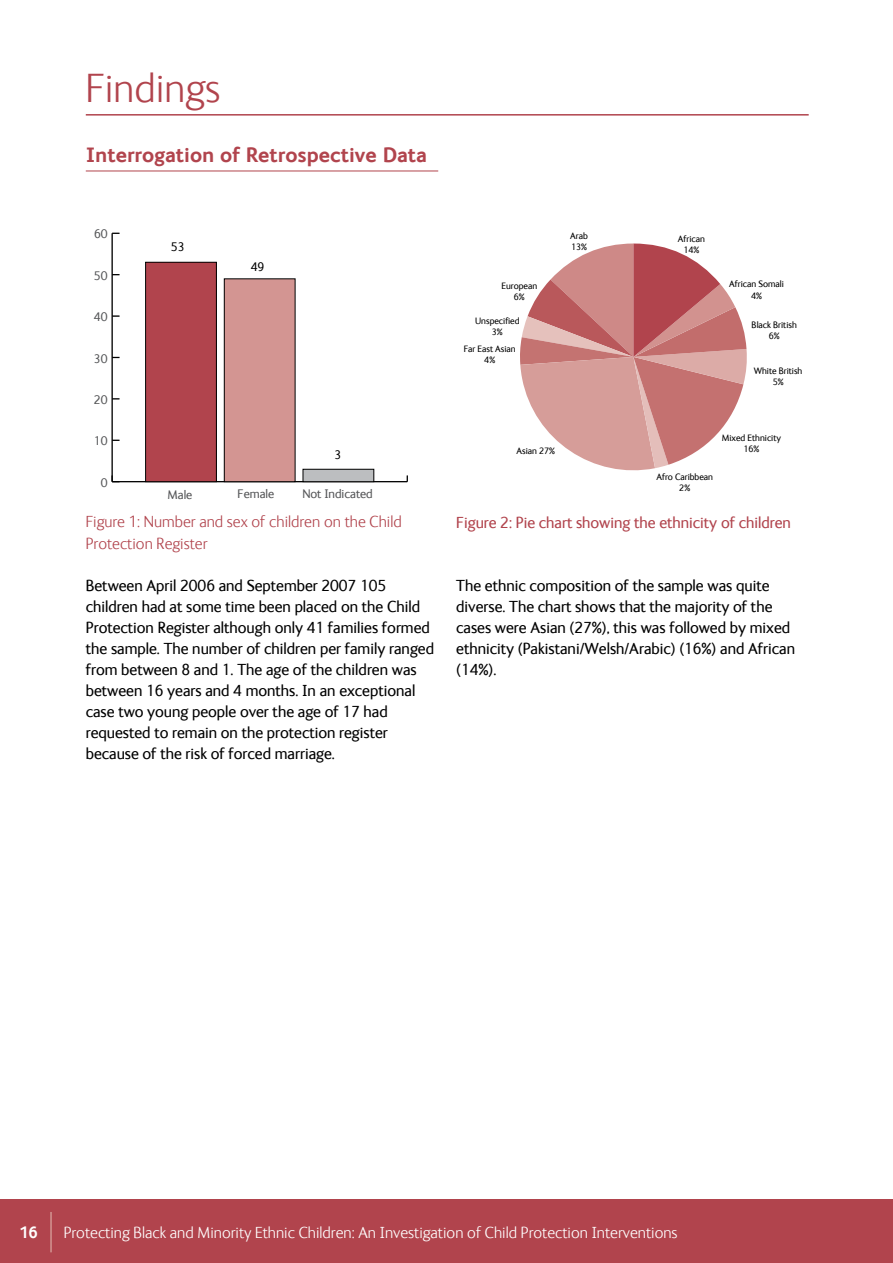
<style>
.page{position:relative;width:893px;height:1263px;background:#fff}
.page>*{position:absolute;margin:0;border:0;box-sizing:border-box;transform-origin:0 0}
.t1{font:300 42px "FS Ingrid";color:#b1444d}
.t2{font:700 21px "FS Ingrid";color:#b1444d}
.t3{font:16.5px/21px "FS Ingrid";color:#000}
.t4{font:300 16.5px "FS Ingrid";color:#fff}
.t5{font:300 16.5px/21px "FS Ingrid";color:#b1444d}
.t6{font:16.5px "FS Ingrid";color:#b1444d}
.t7{font:700 16.5px "FS Ingrid";color:#fff}
.t8{font:12.9px "FS Ingrid";color:#565759}
.t9{font:12.9px "FS Ingrid";color:#000}
.t10{font:9.6px/11.4px "FS Ingrid";color:#000;text-align:center}
</style>
<div class="page">
<div style="left:0;top:1199px;width:893px;height:64px;background:#b1444d"></div>
<hr style="left:86px;top:114px;width:723px;height:2px;background:#b1444d">
<hr style="left:50px;top:1212px;width:2px;height:40px;background:#d39592">
<svg style="left:520px;top:244px;width:227px;height:227px"></svg>
<hr style="left:112px;top:481px;width:295px;height:1px;background:#000">
<hr style="left:111px;top:233px;width:2px;height:249px;background:#000">
<svg style="left:111px;top:475px;width:2px;height:7px"></svg>
<svg style="left:112px;top:315px;width:8px;height:2px"></svg>
<div style="left:303px;top:469px;width:71px;height:13px;background:#bcbec0"></div>
<div style="left:303px;top:469px;width:71px;height:13px;border:1px solid #000"></div>
<div style="left:224px;top:279px;width:71px;height:203px;background:#d39592"></div>
<div style="left:224px;top:278px;width:71px;height:204px;border:1px solid #000"></div>
<div style="left:146px;top:262px;width:70px;height:220px;background:#b1444d"></div>
<div style="left:145px;top:262px;width:72px;height:220px;border:1px solid #000"></div>
<hr style="left:86px;top:171px;width:352px;height:1px;background:#b1444d">
<h1 class="t1" style="left:86px;top:67px;width:136px">Findings</h1>
<p class="t2" style="left:86px;top:143px;width:343px">Interrogation of Retrospective Data</p>
<p class="t8" style="left:94px;top:227px;width:15px">60</p>
<p class="t8" style="left:94px;top:269px;width:15px">50</p>
<p class="t8" style="left:94px;top:310px;width:15px">40</p>
<p class="t8" style="left:94px;top:352px;width:15px">30</p>
<p class="t8" style="left:94px;top:393px;width:15px">20</p>
<p class="t8" style="left:94px;top:434px;width:15px">10</p>
<p class="t8" style="left:101px;top:476px;width:8px">0</p>
<p class="t9" style="left:171px;top:240px;width:15px">53</p>
<p class="t9" style="left:251px;top:260px;width:15px">49</p>
<p class="t9" style="left:335px;top:448px;width:8px">3</p>
<p class="t8" style="left:167px;top:487px;width:26px">Male</p>
<p class="t8" style="left:238px;top:487px;width:38px">Female</p>
<p class="t8" style="left:302px;top:487px;width:72px">Not Indicated</p>
<p class="t5" style="left:86px;top:512px;width:317px">Figure 1: Number and sex of children on the Child<br>Protection Register</p>
<p class="t3" style="left:86px;top:575px;width:350px">Between April 2006 and September 2007 105 children had at some time been placed on the Child Protection Register although only 41 families formed the sample. The number of children per family ranged from between 8 and 1. The age of the children was between 16 years and 4 months. In an exceptional case two young people over the age of 17 had requested to remain on the protection register because of the risk of forced marriage.</p>
<p class="t10" style="left:502px;top:280px;width:37px">European<br>6%</p>
<p class="t10" style="left:475px;top:315px;width:46px">Unspecified<br>3%</p>
<p class="t10" style="left:464px;top:343px;width:54px">Far East Asian<br>4%</p>
<p class="t10" style="left:570px;top:230px;width:19px;text-align:left">Arab<br>13%</p>
<p class="t10" style="left:517px;top:445px;width:40px">Asian 27%</p>
<p class="t10" style="left:678px;top:233px;width:29px">African<br>14%</p>
<p class="t10" style="left:729px;top:279px;width:56px">African Somali<br>4%</p>
<p class="t10" style="left:752px;top:319px;width:47px">Black British<br>6%</p>
<p class="t10" style="left:754px;top:365px;width:50px">White British<br>5%</p>
<p class="t10" style="left:656px;top:471px;width:58px">Afro Caribbean<br>2%</p>
<p class="t10" style="left:722px;top:432px;width:61px">Mixed Ethnicity<br>16%</p>
<p class="t6" style="left:456px;top:513px;width:336px">Figure 2: Pie chart showing the ethnicity of children</p>
<p class="t3" style="left:456px;top:575px;width:340px">The ethnic composition of the sample was quite diverse. The chart shows that the majority of the cases were Asian (27%), this was followed by mixed ethnicity (Pakistani/Welsh/Arabic) (16%) and African (14%).</p>
<p class="t7" style="left:19px;top:1223px;width:20px">16</p>
<p class="t4" style="left:64px;top:1224px;width:615px">Protecting Black and Minority Ethnic Children: An Investigation of Child Protection Interventions</p>
</div>
